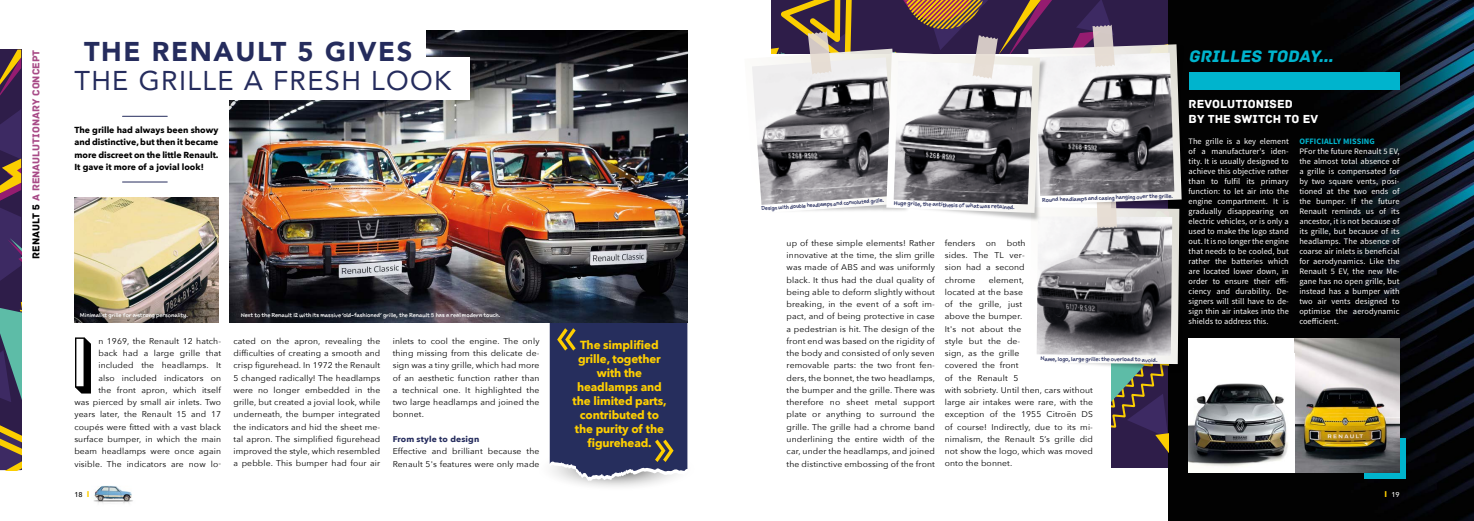
<style>
.page{position:relative;width:1474px;height:521px;background:#fff}
.page>*{position:absolute;margin:0;border:0;box-sizing:border-box;transform-origin:0 0}
.t1{font:27.12px "Avenir";letter-spacing:.05em;color:#252c5d}
.t2{font:900 27.12px "Avenir";letter-spacing:.06em;color:#252c5d}
.t3{font:italic 17.5px "Archive";color:#00b4cd}
.t4{font:12.25px/14.7px "Archive";color:#fff}
.t5{font:700 11.72px/14px "Avenir Next";letter-spacing:-.01em;color:#ffcf00;text-align:center}
.t6{font:10.5px "Archive";color:#a84b87}
.t7{font:700 8.75px/12.2px "Avenir Next";color:#000;text-align:justify}
.t8{font:8.31px/12.2px "Avenir Next";letter-spacing:.015em;color:#000;text-align:justify}
.t9{font:8.31px/10px "Source Sans Pro";letter-spacing:.005em;color:#fff;text-align:justify}
.t10{font:700 8.31px "Avenir Next";letter-spacing:.015em;color:#252c5d}
.t11{font:700 8.31px "Source Sans Pro";letter-spacing:.01em;color:#00b4cd}
.t12{font:500 7px "Avenir Next";color:#000}
.t13{font:500 7px "Avenir Next";color:#fff}
.t14{font:5.25px "Sketchnote Text";color:#252c5d}
.t15{font:5.25px "Sketchnote Text";color:#fff}
.t16{font:5.25px "Sketchnote Text";color:#252c5d;scale:.92 1}
.s1{color:#000}
.s2{font-weight:700;font-size:8.31px;color:#ffcf00}
</style>
<div class="page">
<div style="left:0;top:50px;width:21px;height:420px;background:#2e1d49"></div>
<svg style="left:0;top:50px;width:21px;height:46px"></svg>
<svg style="left:0;top:308px;width:21px;height:94px"></svg>
<svg style="left:0;top:425px;width:21px;height:45px"></svg>
<svg style="left:0;top:110px;width:21px;height:171px"></svg>
<img style="left:94px;top:485px;width:39px;height:18px">
<img style="left:1168px;top:0;width:305px;height:521px">
<div style="left:1188px;top:72px;width:211px;height:17px;background:#00b4cd"></div>
<img style="left:229px;top:30px;width:458px;height:292px">
<div style="left:69px;top:25px;width:356px;height:42px;background:#fff"></div>
<div style="left:71px;top:58px;width:398px;height:42px;background:#fff"></div>
<hr style="left:122px;top:182px;width:45px;height:1px;background:#252c5d">
<hr style="left:122px;top:116px;width:45px;height:1px;background:#252c5d">
<img style="left:1181px;top:316px;width:18px;height:66px">
<div style="left:1181px;top:191px;width:18px;height:125px;background:#020202"></div>
<img style="left:1181px;top:150px;width:13px;height:64px">
<div style="left:1181px;top:30px;width:13px;height:120px;background:#020202"></div>
<svg style="left:752px;top:0;width:429px;height:467px"></svg>
<img style="left:74px;top:197px;width:144px;height:125px">
<svg style="left:1364px;top:438px;width:41px;height:41px"></svg>
<img style="left:1293px;top:338px;width:106px;height:134px">
<div style="left:1188px;top:338px;width:105px;height:134px;background:#fff"></div>
<img style="left:1188px;top:383px;width:100px;height:84px">
<svg style="left:539px;top:306px;width:149px;height:181px;background:#474d6e"></svg>
<svg style="left:75px;top:337px;width:16px;height:56px"></svg>
<p class="t6" style="left:30px;top:258px;width:210px;rotate:-90deg"><span class="s1">RENAULT 5</span> A RENAULUTIONARY CONCEPT</p>
<h1 class="t2" style="left:84px;top:28px;width:330px">THE RENAULT 5 GIVES</h1>
<h1 class="t1" style="left:74px;top:58px;width:378px">THE GRILLE A FRESH LOOK</h1>
<p class="t7" style="left:74px;top:124px;width:146px">The grille had always been showy and distinctive, but then it became more discreet on the little Renault.<br>It gave it more of a jovial look!</p>
<p class="t15" style="left:80px;top:311px;width:109px">Minimalist grille for a strong personality.</p>
<p class="t15" style="left:241px;top:311px;width:261px">Next to the Renault 12 with its massive 'old-fashioned' grille, the Renault 5 has a real modern touch.</p>
<p class="t8" style="left:74px;top:335px;width:148px;text-align:right">n 1969, the Renault 12 hatch-<br>back had a large grille that included the headlamps. It<br>also included indicators on<br>the front apron, which itself<br>was pierced by small air inlets. Two years later, the Renault 15 and 17 coupés were fitted with a vast black surface bumper, in which the main beam headlamps were once again visible. The indicators are now lo-</p>
<p class="t8" style="left:233px;top:335px;width:148px">cated on the apron, revealing the difficulties of creating a smooth and crisp figurehead. In 1972 the Renault 5 changed radically! The headlamps were no longer embedded in the grille, but created a jovial look, while underneath, the bumper integrated the indicators and hid the sheet me&shy;tal apron. The simplified figurehead improved the style, which resembled a pebble. This bumper had four air</p>
<p class="t8" style="left:393px;top:335px;width:148px">inlets to cool the engine. The only thing missing from this delicate de&shy;sign was a tiny grille, which had more of an aesthetic function rather than a technical one. It highlighted the two large headlamps and joined the bonnet.</p>
<p class="t10" style="left:393px;top:432px;width:88px">From style to design</p>
<p class="t8" style="left:393px;top:445px;width:148px">Effective and brilliant because the<br>Renault 5's features were only made</p>
<p class="t12" style="left:74px;top:489px;width:17px">18 <span class="s2">I</span></p>
<h3 class="t5" style="left:572px;top:338px;width:95px">The simplified grille, together with the headlamps and the limited parts, contributed to the purity of the figurehead.</h3>
<p class="t14" style="left:1042px;top:196px;width:132px;rotate:-2deg">Round headlamps and casing hanging over the grille.</p>
<p class="t16" style="left:761px;top:205px;width:135px;rotate:-4deg">Design with double headlamps and convoluted grille.</p>
<p class="t14" style="left:893px;top:199px;width:123px;rotate:2deg">Huge grille, the antithesis of what was retained.</p>
<p class="t8" style="left:786px;top:237px;width:150px">up of these simple elements! Rather innovative at the time, the slim grille was made of ABS and was uniformly black. It thus had the dual quality of being able to deform slightly without breaking, in the event of a soft im&shy;pact, and of being protective in case a pedestrian is hit. The design of the front end was based on the rigidity of the body and consisted of only seven removable parts: the two front fen&shy;ders, the bonnet, the two headlamps, the bumper and the grille. There was therefore no sheet metal support plate or anything to surround the grille. The grille had a chrome band underlining the entire width of the car, under the headlamps, and joined the distinctive embossing of the front</p>
<p class="t8" style="left:944px;top:237px;width:32px">fenders</p>
<p class="t8" style="left:985px;top:237px;width:12px">on</p>
<p class="t8" style="left:944px;top:237px;width:82px;text-indent:62px">both sides. The TL ver&shy;sion had a second chrome</p>
<p class="t8" style="left:944px;top:273px;width:150px;text-align:left;text-indent:44px">element,<br>located at the base<br>of the grille, just<br>above the bumper.<br>It's not about the<br>style but the de-<br>sign, as the grille<br>covered the front<br>of the Renault 5<br>with sobriety. Until then, cars without large air intakes were rare, with the exception of the 1955 Citroën DS of course! Indirectly, due to its mi&shy;nimalism, the Renault 5’s grille did not show the logo, which was moved onto the bonnet.</p>
<p class="t14" style="left:1040px;top:355px;width:119px;rotate:1deg">Name, logo, large grille: the overload to avoid.</p>
<h2 class="t3" style="left:1188px;top:46px;width:151px">GRILLES TODAY…</h2>
<h3 class="t4" style="left:1188px;top:97px;width:131px">REVOLUTIONISED<br>BY THE SWITCH TO EV</h3>
<p class="t9" style="left:1188px;top:136px;width:102px">The grille is a key element of a manufacturer's iden&shy;tity. It is usually designed to achieve this objective rather than to fulfil its primary function: to let air into the engine compartment. It is gradually disappearing on electric vehicles, or is only a used to make the logo stand out. It is no longer the engine that needs to be cooled, but rather the batteries which are located lower down, in order to ensure their effi&shy;ciency and durability. De&shy;signers will still have to de&shy;sign thin air intakes into the shields to address this.</p>
<p class="t11" style="left:1299px;top:136px;width:77px">OFFICIALLY MISSING</p>
<p class="t9" style="left:1299px;top:146px;width:102px">PFor the future Renault 5 EV, the almost total absence of a grille is compensated for by two square vents, posi&shy;tioned at the two ends of the bumper. If the future Renault reminds us of its ancestor, it is not because of its grille, but because of its headlamps. The absence of coarse air inlets is beneficial for aerodynamics. Like the Renault 5 EV, the new Me&shy;gane has no open grille, but instead has a bumper with two air vents designed to optimise the aerodynamic coefficient.</p>
<p class="t13" style="left:1384px;top:489px;width:17px"><span class="s2">I</span> 19</p>
</div>
